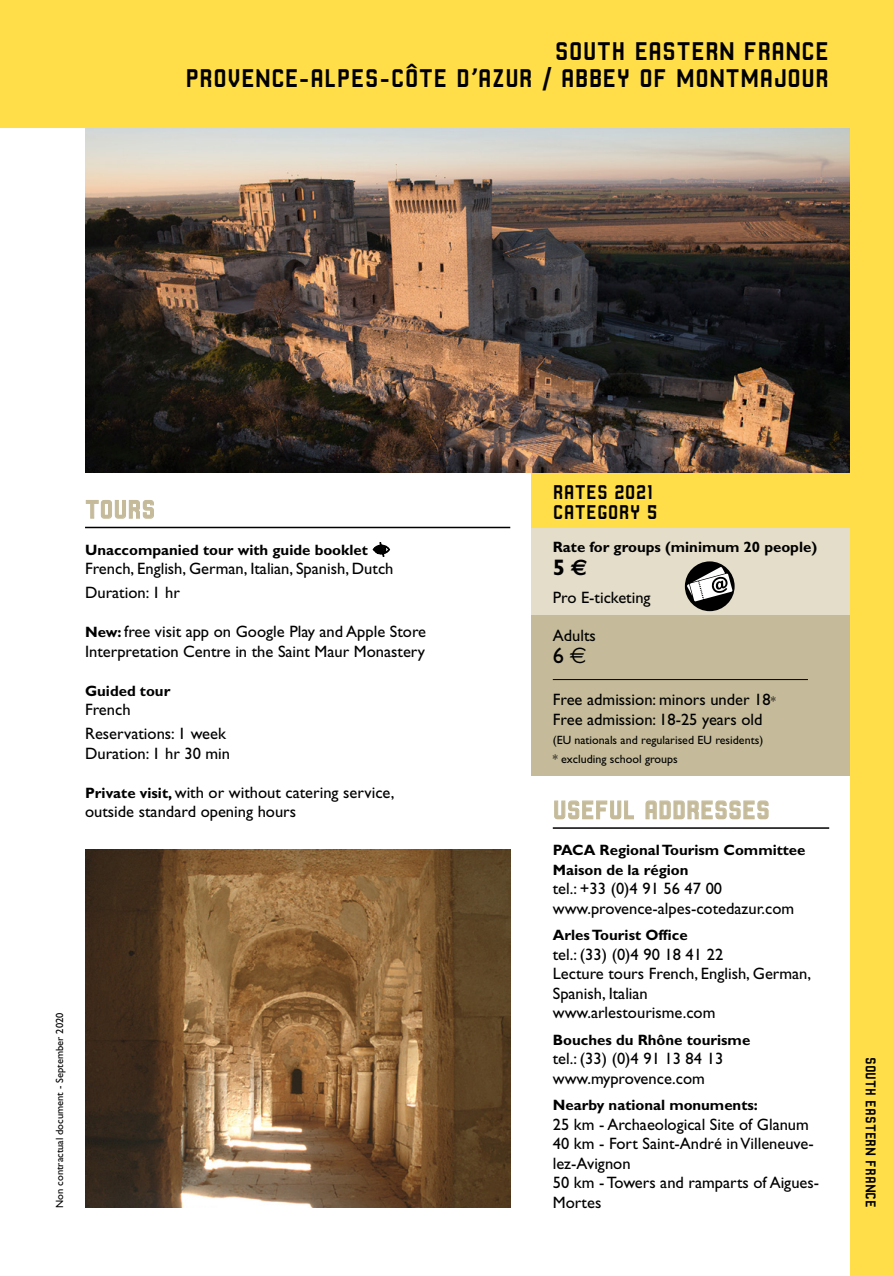
<style>
.page{position:relative;width:893px;height:1276px;background:#fff}
.page>*{position:absolute;margin:0;border:0;box-sizing:border-box;transform-origin:0 0}
.monuments_bandeau_20{font:27px/27px "Robust CMN";color:#000;text-align:right}
.sous-titre_2016{font:27px "Robust CMN";color:#c5bb9a}
.prix_2016{font:700 22.5px "Gill Sans";color:#000}
.prix_2016-2{font:22.5px "Gill Sans";color:#000}
.titre_tableau{font:21px/19.5px "Robust CMN";color:#000}
.sur_reservation_espa{font:16.5px/19.5px "Gill Sans";color:#000}
.intertitre_2016{font:700 15px/19.5px "Gill Sans";color:#000}
.t1{font:15px "Robust CMN";color:#000}
.info_tarif_2016{font:12px "Gill Sans";color:#000}
.t2{font:10.5px "Gill Sans";color:#000}
.s1{font-weight:700;font-size:15px}
.s2{font-family:"Euro Sans"}
.s3{font-size:12px}
</style>
<div class="page">
<hr style="left:85px;top:527px;width:425px;height:1px;background:#000">
<svg style="left:85px;top:500px;width:69px;height:19px"></svg>
<svg style="left:373px;top:542px;width:17px;height:14px"></svg>
<img style="left:85px;top:849px;width:425px;height:359px">
<div style="left:531px;top:473px;width:341px;height:55px;background:#ffde49"></div>
<div style="left:531px;top:528px;width:341px;height:87px;background:#e3ddca"></div>
<div style="left:531px;top:615px;width:341px;height:161px;background:#c5bb9a"></div>
<div style="left:685px;top:561px;width:50px;height:50px;background:#000;border-radius:50%"></div>
<svg style="left:687px;top:567px;width:45px;height:34px"></svg>
<hr style="left:553px;top:679px;width:255px;height:1px;background:#000">
<hr style="left:553px;top:827px;width:276px;height:2px;background:#000">
<svg style="left:554px;top:800px;width:80px;height:19px"></svg>
<svg style="left:645px;top:800px;width:124px;height:19px"></svg>
<img style="left:85px;top:128px;width:765px;height:345px">
<div style="left:850px;top:123px;width:43px;height:1153px;background:#ffde49"></div>
<div style="left:0;top:0;width:893px;height:128px;background:#ffde49"></div>
<p class="monuments_bandeau_20" style="left:185px;top:37px;width:645px">SOUTH EASTERN FRANCE<br>PROVENCE-ALPES-CÔTE D’AZUR / ABBEY OF MONTMAJOUR</p>
<p class="sous-titre_2016" style="left:85px;top:494px;width:72px">TOURS</p>
<p class="intertitre_2016" style="left:85px;top:540px;width:284px">Unaccompanied tour with guide booklet</p>
<p class="sur_reservation_espa" style="left:85px;top:559px;width:310px">French, English, German, Italian, Spanish, Dutch</p>
<p class="sur_reservation_espa" style="left:85px;top:583px;width:96px">Duration: 1 hr</p>
<p class="sur_reservation_espa" style="left:85px;top:622px;width:343px"><span class="s1">New:</span> free visit app on Google Play and Apple Store</p>
<p class="sur_reservation_espa" style="left:85px;top:641px;width:342px">Interpretation Centre in the Saint Maur Monastery</p>
<p class="intertitre_2016" style="left:85px;top:680px;width:87px">Guided tour</p>
<p class="sur_reservation_espa" style="left:85px;top:700px;width:47px">French</p>
<p class="sur_reservation_espa" style="left:85px;top:724px;width:142px">Reservations: 1 week</p>
<p class="sur_reservation_espa" style="left:85px;top:743px;width:147px">Duration: 1 hr 30 min</p>
<p class="sur_reservation_espa" style="left:85px;top:782px;width:311px"><span class="s1">Private visit,</span> with or without catering service, outside standard opening hours</p>
<p class="t2" style="left:54px;top:1208px;width:197px;rotate:-90deg">Non contractual document - September 2020</p>
<p class="titre_tableau" style="left:553px;top:482px;width:106px">RATES 2021<br>CATEGORY 5</p>
<p class="intertitre_2016" style="left:553px;top:537px;width:266px">Rate for groups (minimum 20 people)</p>
<p class="prix_2016" style="left:553px;top:554px;width:36px">5<span class="s2">€</span></p>
<p class="sur_reservation_espa" style="left:553px;top:587px;width:99px">Pro E-ticketing</p>
<p class="sur_reservation_espa" style="left:553px;top:625px;width:45px">Adults</p>
<p class="prix_2016-2" style="left:553px;top:642px;width:35px">6 <span class="s2">€</span></p>
<p class="sur_reservation_espa" style="left:553px;top:690px;width:224px">Free admission: minors under 18<span class="s3">*</span></p>
<p class="sur_reservation_espa" style="left:553px;top:709px;width:211px">Free admission: 18-25 years old</p>
<p class="info_tarif_2016" style="left:553px;top:733px;width:212px">(EU nationals and regularised EU residents)</p>
<p class="info_tarif_2016" style="left:553px;top:752px;width:127px">* excluding school groups</p>
<p class="sous-titre_2016" style="left:553px;top:795px;width:219px">USEFUL ADDRESSES</p>
<p class="intertitre_2016" style="left:553px;top:840px;width:254px">PACA Regional Tourism Committee<br>Maison de la région</p>
<p class="sur_reservation_espa" style="left:553px;top:879px;width:243px">tel.: +33 (0)4 91 56 47 00 www.provence-alpes-cotedazur.com</p>
<p class="intertitre_2016" style="left:553px;top:925px;width:136px">Arles Tourist Office</p>
<p class="sur_reservation_espa" style="left:553px;top:944px;width:260px">tel.: (33) (0)4 90 18 41 22<br>Lecture tours French, English, German,<br>Spanish, Italian www.arlestourisme.com</p>
<p class="intertitre_2016" style="left:553px;top:1030px;width:199px">Bouches du Rhône tourisme</p>
<p class="sur_reservation_espa" style="left:553px;top:1049px;width:172px">tel.: (33) (0)4 91 13 84 13 www.myprovence.com</p>
<p class="intertitre_2016" style="left:553px;top:1095px;width:207px">Nearby national monuments:</p>
<p class="sur_reservation_espa" style="left:553px;top:1114px;width:268px">25 km - Archaeological Site of Glanum<br>40 km - Fort Saint-André in Villeneuve&shy;lez-Avignon<br>50 km - Towers and ramparts of Aigues-<br>Mortes</p>
<p class="t1" style="left:879px;top:1056px;width:153px;rotate:90deg">SOUTH EASTERN FRANCE</p>
</div>
